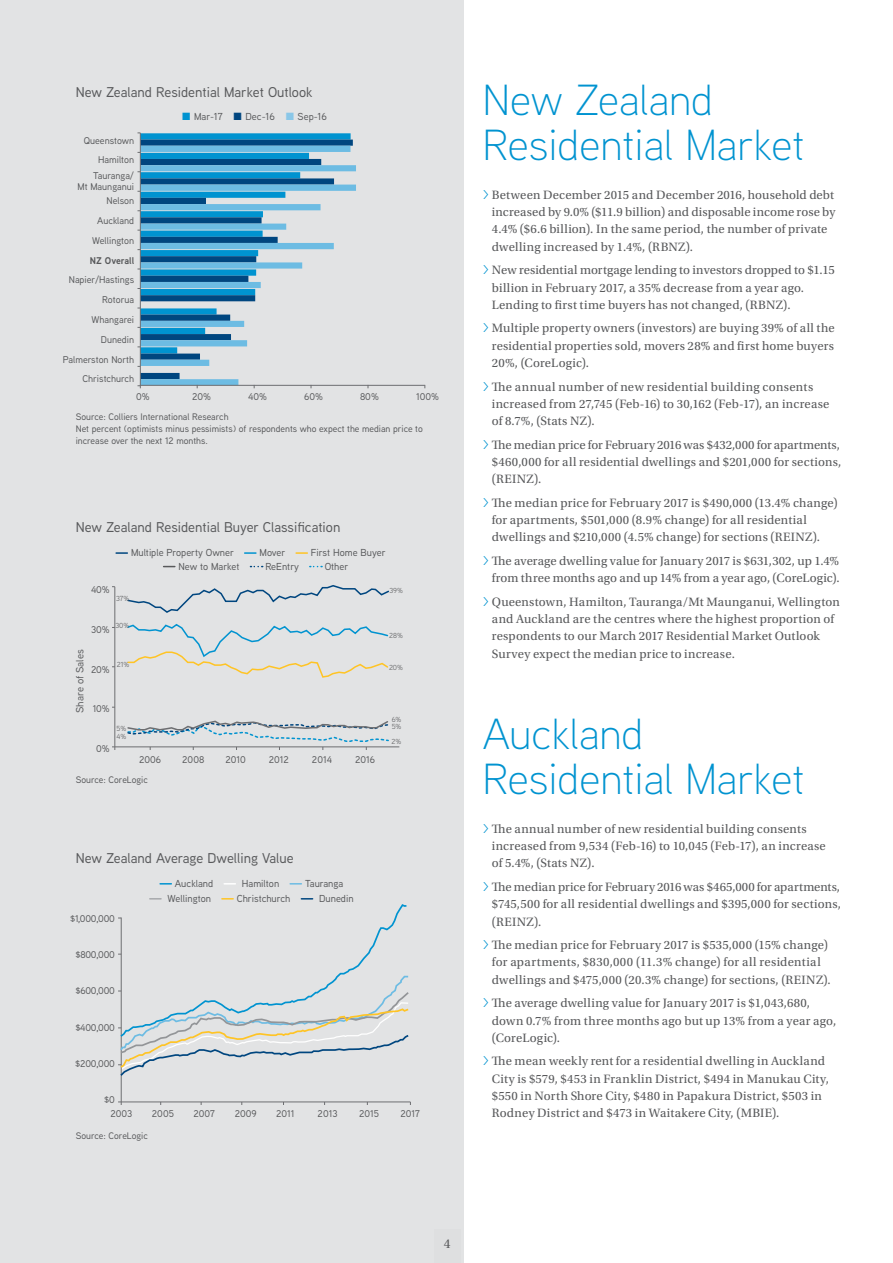
<style>
.page{position:relative;width:893px;height:1263px;background:#fff}
.page>*{position:absolute;margin:0;border:0;box-sizing:border-box;transform-origin:0 0}
.t1{font:300 43.5px/45px "Aaux Next";color:#0093d0}
.t2{font:500 14.1px "Aaux Next";color:#58595b}
.t3{font:13.5px "Utopia Std";color:#58595b}
.t4{font:12.75px/17.2px "Utopia Std";letter-spacing:.015em;color:#58595b}
.t5{font:500 10.5px "Aaux Next";color:#58595b}
.t6{font:500 10.2px "Aaux Next";color:#58595b}
.t7{font:500 9.75px/19.8px "Aaux Next";color:#58595b;text-align:right}
.t8{font:700 9.75px "Aaux Next";color:#58595b}
.t9{font:500 9.45px/12px "Aaux Next";color:#58595b}
.t10{font:7.35px/7.8px "Aaux Next";color:#58595b}
.s1{font-family:"Aaux Next";color:#0093d0}
</style>
<div class="page">
<div style="left:0;top:0;width:463px;height:1263px;background:#e2e3e4"></div>
<svg style="left:116px;top:552px;width:11px;height:2px"></svg>
<svg style="left:245px;top:552px;width:11px;height:2px"></svg>
<svg style="left:296px;top:552px;width:11px;height:2px"></svg>
<svg style="left:141px;top:133px;width:210px;height:7px"></svg>
<svg style="left:141px;top:140px;width:212px;height:6px"></svg>
<svg style="left:141px;top:146px;width:215px;height:239px"></svg>
<hr style="left:140px;top:385px;width:285px;height:1px;background:#6d6e71">
<hr style="left:140px;top:133px;width:1px;height:253px;background:#6d6e71">
<svg style="left:127px;top:585px;width:263px;height:28px"></svg>
<svg style="left:127px;top:623px;width:262px;height:55px"></svg>
<hr style="left:115px;top:587px;width:1px;height:163px;background:#6d6e71">
<svg style="left:126px;top:720px;width:264px;height:30px"></svg>
<hr style="left:115px;top:747px;width:284px;height:1px;background:#6d6e71">
<hr style="left:121px;top:917px;width:1px;height:188px;background:#6d6e71">
<hr style="left:118px;top:1101px;width:292px;height:1px;background:#6d6e71">
<svg style="left:118px;top:898px;width:291px;height:180px"></svg>
<div style="left:434px;top:1229px;width:27px;height:34px;background:#dedfe0"></div>
<p class="t2" style="left:76px;top:82px;width:238px">New Zealand Residential Market Outlook</p>
<p class="t7" style="left:84px;top:130px;width:52px">Queenstown<br>Hamilton</p>
<p class="t7" style="left:78px;top:169px;width:58px;line-height:11.2px">Tauranga/<br>Mt Maunganui</p>
<p class="t7" style="left:92px;top:191px;width:43px">Nelson<br>Auckland<br>Wellington</p>
<p class="t8" style="left:90px;top:253px;width:46px">NZ Overall</p>
<p class="t7" style="left:63px;top:270px;width:73px">Napier/Hastings<br>Rotorua<br>Whangarei<br>Dunedin<br>Palmerston North<br>Christchurch</p>
<p class="t6" style="left:194px;top:109px;width:30px">Mar-17</p>
<p class="t6" style="left:245px;top:109px;width:31px">Dec-16</p>
<p class="t6" style="left:297px;top:109px;width:31px">Sep-16</p>
<p class="t7" style="left:136px;top:386px;width:15px">0%</p>
<p class="t7" style="left:192px;top:386px;width:20px">20%</p>
<p class="t7" style="left:248px;top:386px;width:20px">40%</p>
<p class="t7" style="left:304px;top:386px;width:20px">60%</p>
<p class="t7" style="left:360px;top:386px;width:20px">80%</p>
<p class="t7" style="left:416px;top:386px;width:24px">100%</p>
<p class="t9" style="left:76px;top:411px;width:349px">Source: Colliers International Research<br>Net percent (optimists minus pessimists) of respondents who expect the median price to increase over the next 12 months.</p>
<p class="t2" style="left:76px;top:517px;width:266px">New Zealand Residential Buyer Classification</p>
<p class="t6" style="left:131px;top:545px;width:105px">Multiple Property Owner</p>
<p class="t6" style="left:260px;top:545px;width:27px">Mover</p>
<p class="t6" style="left:311px;top:545px;width:76px">First Home Buyer</p>
<p class="t6" style="left:178px;top:559px;width:63px">New to Market</p>
<p class="t6" style="left:265px;top:559px;width:35px">ReEntry</p>
<p class="t6" style="left:325px;top:559px;width:25px">Other</p>
<p class="t7" style="left:91px;top:579px;width:20px">40%</p>
<p class="t7" style="left:91px;top:619px;width:20px">30%</p>
<p class="t7" style="left:91px;top:659px;width:20px">20%</p>
<p class="t7" style="left:93px;top:699px;width:18px">10%</p>
<p class="t7" style="left:96px;top:738px;width:15px">0%</p>
<p class="t10" style="left:116px;top:594px;width:15px">37%</p>
<p class="t10" style="left:116px;top:621px;width:15px">30%</p>
<p class="t5" style="left:73px;top:713px;width:65px;rotate:-90deg">Share of Sales</p>
<p class="t10" style="left:117px;top:661px;width:14px">21%</p>
<p class="t10" style="left:117px;top:724px;width:11px">5%<br>4%</p>
<p class="t7" style="left:139px;top:750px;width:24px">2006</p>
<p class="t7" style="left:182px;top:750px;width:24px">2008</p>
<p class="t7" style="left:225px;top:750px;width:22px">2010</p>
<p class="t7" style="left:269px;top:750px;width:22px">2012</p>
<p class="t7" style="left:312px;top:750px;width:22px">2014</p>
<p class="t7" style="left:355px;top:750px;width:22px">2016</p>
<p class="t9" style="left:76px;top:773px;width:74px">Source: CoreLogic</p>
<p class="t10" style="left:390px;top:586px;width:15px">39%</p>
<p class="t10" style="left:389px;top:632px;width:15px">28%</p>
<p class="t10" style="left:389px;top:664px;width:15px">20%</p>
<p class="t10" style="left:392px;top:715px;width:11px">6%</p>
<p class="t10" style="left:392px;top:737px;width:11px">2%</p>
<p class="t10" style="left:392px;top:722px;width:11px">5%</p>
<p class="t2" style="left:76px;top:848px;width:219px">New Zealand Average Dwelling Value</p>
<p class="t7" style="left:70px;top:908px;width:46px">$1,000,000</p>
<p class="t7" style="left:75px;top:945px;width:41px">$800,000</p>
<p class="t7" style="left:75px;top:981px;width:41px">$600,000</p>
<p class="t7" style="left:75px;top:1017px;width:41px">$400,000</p>
<p class="t7" style="left:75px;top:1053px;width:41px">$200,000</p>
<p class="t7" style="left:104px;top:1089px;width:12px">$0</p>
<p class="t6" style="left:175px;top:876px;width:40px">Auckland</p>
<p class="t6" style="left:242px;top:876px;width:39px">Hamilton</p>
<p class="t6" style="left:305px;top:876px;width:40px">Tauranga</p>
<p class="t6" style="left:168px;top:891px;width:45px">Wellington</p>
<p class="t6" style="left:237px;top:891px;width:55px">Christchurch</p>
<p class="t6" style="left:319px;top:891px;width:36px">Dunedin</p>
<p class="t7" style="left:111px;top:1104px;width:23px">2003</p>
<p class="t7" style="left:152px;top:1104px;width:24px">2005</p>
<p class="t7" style="left:193px;top:1104px;width:23px">2007</p>
<p class="t7" style="left:235px;top:1104px;width:23px">2009</p>
<p class="t7" style="left:276px;top:1104px;width:20px">2011</p>
<p class="t7" style="left:318px;top:1104px;width:21px">2013</p>
<p class="t7" style="left:359px;top:1104px;width:21px">2015</p>
<p class="t7" style="left:400px;top:1104px;width:21px">2017</p>
<p class="t9" style="left:76px;top:1129px;width:74px">Source: CoreLogic</p>
<h1 class="t1" style="left:483px;top:76px;width:323px">New Zealand<br>Residential Market</h1>
<p class="t4" style="left:492px;top:186px;width:345px;text-indent:-9px"><span class="s1">&gt;</span> Between December 2015 and December 2016, household debt increased by 9.0% ($11.9 billion) and disposable income rose by 4.4% ($6.6 billion). In the same period, the number of private dwelling increased by 1.4%, (RBNZ).</p>
<p class="t4" style="left:492px;top:262px;width:344px;text-indent:-9px"><span class="s1">&gt;</span> New residential mortgage lending to investors dropped to $1.15 billion in February 2017, a 35% decrease from a year ago.<br>Lending to first time buyers has not changed, (RBNZ).</p>
<p class="t4" style="left:492px;top:320px;width:344px;text-align:justify;text-indent:-9px"><span class="s1">&gt;</span> Multiple property owners (investors) are buying 39% of all the residential properties sold, movers 28% and first home buyers 20%, (CoreLogic).</p>
<p class="t4" style="left:492px;top:378px;width:339px;text-indent:-9px"><span class="s1">&gt;</span> The annual number of new residential building consents increased from 27,745 (Feb-16) to 30,162 (Feb-17), an increase of 8.7%, (Stats NZ).</p>
<p class="t4" style="left:492px;top:436px;width:351px;text-align:justify;text-indent:-9px"><span class="s1">&gt;</span> The median price for February 2016 was $432,000 for apartments, $460,000 for all residential dwellings and $201,000 for sections, (REINZ).</p>
<p class="t4" style="left:492px;top:494px;width:347px;text-indent:-9px"><span class="s1">&gt;</span> The median price for February 2017 is $490,000 (13.4% change) for apartments, $501,000 (8.9% change) for all residential dwellings and $210,000 (4.5% change) for sections (REINZ).</p>
<p class="t4" style="left:483px;top:552px;width:358px;text-align:right"><span class="s1">&gt;</span> The average dwelling value for January 2017 is $631,302, up 1.4% from three months ago and up 14% from a year ago, (CoreLogic).</p>
<p class="t4" style="left:492px;top:593px;width:350px;text-indent:-9px"><span class="s1">&gt;</span> Queenstown, Hamilton, Tauranga/Mt Maunganui, Wellington and Auckland are the centres where the highest proportion of respondents to our March 2017 Residential Market Outlook Survey expect the median price to increase.</p>
<h1 class="t1" style="left:483px;top:710px;width:323px">Auckland<br>Residential Market</h1>
<p class="t4" style="left:492px;top:820px;width:336px;text-indent:-9px"><span class="s1">&gt;</span> The annual number of new residential building consents increased from 9,534 (Feb-16) to 10,045 (Feb-17), an increase of 5.4%, (Stats NZ).</p>
<p class="t4" style="left:492px;top:878px;width:351px;text-align:justify;text-indent:-9px"><span class="s1">&gt;</span> The median price for February 2016 was $465,000 for apartments, $745,500 for all residential dwellings and $395,000 for sections, (REINZ).</p>
<p class="t4" style="left:492px;top:937px;width:340px;text-indent:-9px"><span class="s1">&gt;</span> The median price for February 2017 is $535,000 (15% change) for apartments, $830,000 (11.3% change) for all residential dwellings and $475,000 (20.3% change) for sections, (REINZ).</p>
<p class="t4" style="left:492px;top:995px;width:346px;text-indent:-9px"><span class="s1">&gt;</span> The average dwelling value for January 2017 is $1,043,680, down 0.7% from three months ago but up 13% from a year ago, (CoreLogic).</p>
<p class="t4" style="left:492px;top:1053px;width:339px;text-indent:-9px"><span class="s1">&gt;</span> The mean weekly rent for a residential dwelling in Auckland City is $579, $453 in Franklin District, $494 in Manukau City, $550 in North Shore City, $480 in Papakura District, $503 in Rodney District and $473 in Waitakere City, (MBIE).</p>
<p class="t3" style="left:444px;top:1236px;width:8px">4</p>
</div>
